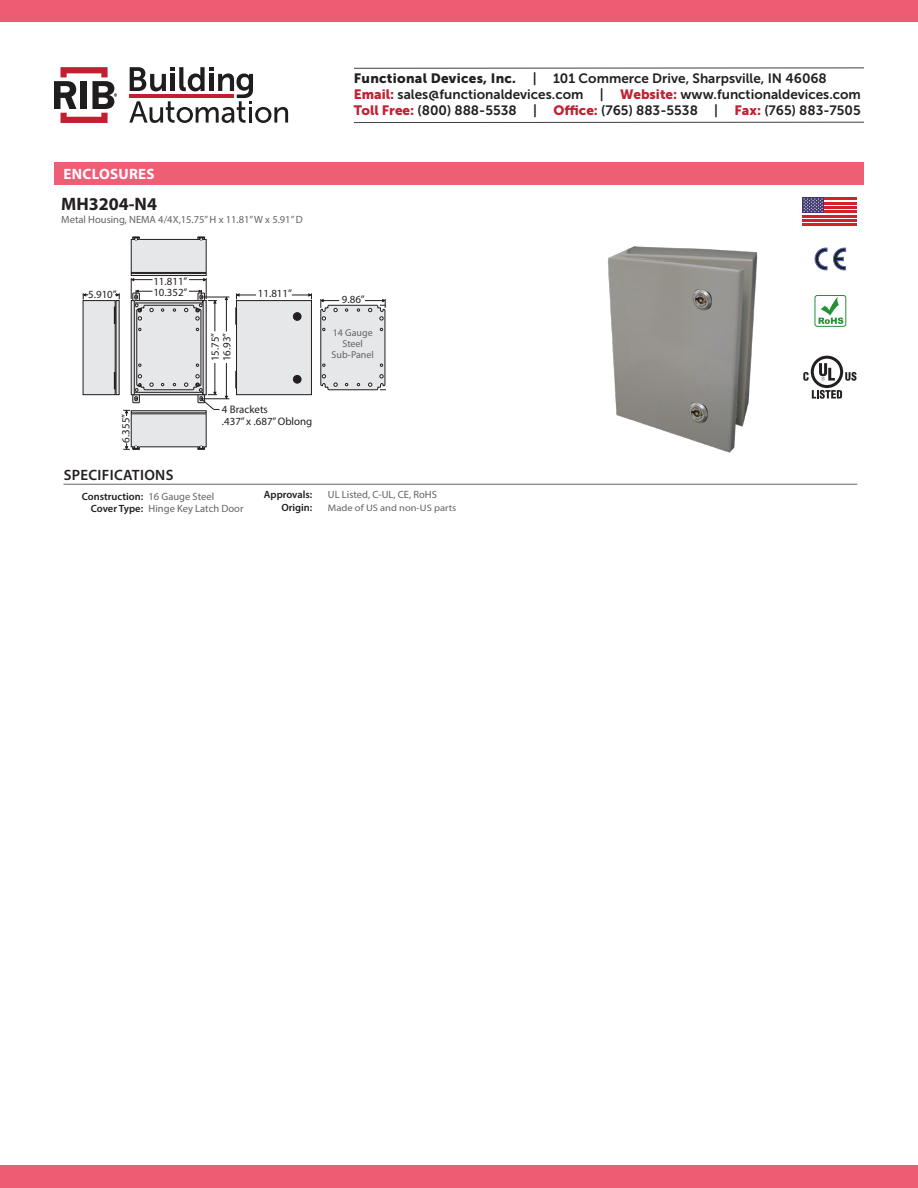
<style>
.page{position:relative;width:918px;height:1188px;background:#fff}
.page>*{position:absolute;margin:0;border:0;box-sizing:border-box;transform-origin:0 0}
.t1{font:700 18px "Myriad Pro";color:#231f20}
.t2{font:600 15px "Myriad Pro";letter-spacing:.02em;color:#231f20}
.t3{font:700 15px "Myriad Pro";letter-spacing:.02em;color:#fff}
.t4{font:13.5px/15.8px "Museo Sans 700";color:#231f20}
.t5{font:10.95px/11.9px "Myriad Pro";color:#231f20}
.t6{font:10.5px "Myriad Pro";color:#636366}
.t7{font:600 10.5px "Myriad Pro";color:#231f20}
.t8{font:10.05px/10.9px "Myriad Pro";color:#636366;text-align:center}
.t9{font:9.45px "Myriad Pro";color:#636366;scale:1.11 1}
.s1{font-family:"Museo Sans 900"}
.s2{font-family:"Museo Sans 900";color:#c22034}
</style>
<div class="page">
<svg style="left:54px;top:67px;width:63px;height:56px"></svg>
<svg style="left:129px;top:67px;width:159px;height:56px"></svg>
<hr style="left:354px;top:122px;width:510px;height:1px;background:#3e3e3f">
<hr style="left:354px;top:68px;width:510px;height:1px;background:#3e3e3f">
<div style="left:0;top:1165px;width:918px;height:23px;background:#ee5c74"></div>
<div style="left:0;top:0;width:918px;height:22px;background:#ee5c74"></div>
<img style="left:607px;top:246px;width:151px;height:207px">
<div style="left:237px;top:301px;width:74px;height:94px;background:#e6e7e9"></div>
<div style="left:236px;top:300px;width:76px;height:95px;border:1px solid #231f20"></div>
<div style="left:83px;top:301px;width:32px;height:94px;background:#e6e7e9"></div>
<div style="left:83px;top:300px;width:32px;height:95px;border:1px solid #231f20"></div>
<div style="left:293px;top:313px;width:8px;height:7px;background:#231f20;border-radius:50%"></div>
<div style="left:293px;top:312px;width:8px;height:9px;border:1px solid #231f20;border-radius:50%"></div>
<div style="left:293px;top:375px;width:8px;height:8px;background:#231f20;border-radius:50%"></div>
<div style="left:293px;top:375px;width:8px;height:8px;border:1px solid #231f20;border-radius:50%"></div>
<div style="left:131px;top:273px;width:75px;height:3px;border:1px solid #231f20"></div>
<div style="left:131px;top:239px;width:75px;height:33px;background:#e6e7e9"></div>
<div style="left:131px;top:239px;width:75px;height:34px;border:1px solid #231f20"></div>
<svg style="left:236px;top:293px;width:20px;height:6px"></svg>
<svg style="left:292px;top:293px;width:20px;height:6px"></svg>
<svg style="left:236px;top:371px;width:1px;height:17px"></svg>
<svg style="left:236px;top:308px;width:1px;height:16px"></svg>
<div style="left:131px;top:414px;width:75px;height:33px;background:#e6e7e9"></div>
<svg style="left:83px;top:293px;width:5px;height:6px"></svg>
<svg style="left:321px;top:299px;width:65px;height:91px;background:#d9d9db"></svg>
<svg style="left:114px;top:278px;width:115px;height:138px"></svg>
<svg style="left:133px;top:237px;width:6px;height:4px"></svg>
<svg style="left:198px;top:237px;width:7px;height:4px"></svg>
<svg style="left:198px;top:446px;width:7px;height:4px"></svg>
<svg style="left:123px;top:443px;width:16px;height:7px"></svg>
<hr style="left:63px;top:484px;width:794px;height:1px;background:#636366">
<svg style="left:833px;top:248px;width:13px;height:22px"></svg>
<svg style="left:815px;top:248px;width:12px;height:22px"></svg>
<svg style="left:803px;top:356px;width:53px;height:43px"></svg>
<svg style="left:819px;top:297px;width:24px;height:27px"></svg>
<div style="left:815px;top:295px;width:31px;height:32px;border:1px solid #269039;border-radius:2px"></div>
<svg style="left:802px;top:204px;width:54px;height:20px"></svg>
<hr style="left:802px;top:198px;width:54px;height:2px;background:#d5202a">
<hr style="left:802px;top:202px;width:54px;height:2px;background:#d5202a">
<hr style="left:802px;top:206px;width:54px;height:3px;background:#d5202a">
<hr style="left:802px;top:211px;width:54px;height:2px;background:#d5202a">
<hr style="left:802px;top:215px;width:54px;height:2px;background:#d5202a">
<hr style="left:802px;top:219px;width:54px;height:3px;background:#d5202a">
<hr style="left:802px;top:224px;width:54px;height:2px;background:#d5202a">
<div style="left:802px;top:198px;width:22px;height:15px;background:#3c3a6e"></div>
<svg style="left:803px;top:198px;width:20px;height:14px"></svg>
<div style="left:54px;top:162px;width:810px;height:22px;background:#ee5e75"></div>
<p class="t3" style="left:64px;top:164px;width:93px">ENCLOSURES</p>
<p class="t1" style="left:61px;top:193px;width:97px">MH3204-N4</p>
<p class="t6" style="left:61px;top:213px;width:243px">Metal Housing, NEMA 4/4X,15.75” H x 11.81” W x 5.91” D</p>
<p class="t4" style="left:354px;top:71px;width:509px"><span class="s1">Functional Devices, Inc.</span> | 101 Commerce Drive, Sharpsville, IN 46068<br><span class="s2">Email:</span> sales@functionaldevices.com | <span class="s2">Website:</span> www.functionaldevices.com<br><span class="s2">Toll Free:</span> (800) 888-5538 | <span class="s2">Office:</span> (765) 883-5538 | <span class="s2">Fax:</span> (765) 883-7505</p>
<p class="t5" style="left:153px;top:275px;width:36px">11.811”</p>
<p class="t5" style="left:88px;top:288px;width:30px">5.910”</p>
<p class="t5" style="left:153px;top:286px;width:36px">10.352”</p>
<p class="t5" style="left:258px;top:287px;width:36px">11.811”</p>
<p class="t5" style="left:209px;top:361px;width:30px;rotate:-90deg">15.75”<br>16.93”</p>
<p class="t5" style="left:342px;top:294px;width:24px">9.86”</p>
<p class="t8" style="left:332px;top:327px;width:44px">14 Gauge<br>Steel<br>Sub-Panel</p>
<p class="t5" style="left:120px;top:443px;width:30px;rotate:-90deg">6.355”</p>
<p class="t5" style="left:222px;top:403px;width:92px">4 Brackets<br>.437” x .687” Oblong</p>
<p class="t2" style="left:64px;top:465px;width:111px">SPECIFICATIONS</p>
<p class="t6" style="left:149px;top:490px;width:67px">16 Gauge Steel</p>
<p class="t6" style="left:149px;top:502px;width:96px">Hinge Key Latch Door</p>
<p class="t7" style="left:82px;top:490px;width:63px">Construction:</p>
<p class="t7" style="left:91px;top:502px;width:54px">Cover Type:</p>
<p class="t7" style="left:264px;top:488px;width:50px">Approvals:</p>
<p class="t7" style="left:281px;top:501px;width:32px">Origin:</p>
<p class="t6" style="left:328px;top:488px;width:110px">UL Listed, C-UL, CE, RoHS</p>
<p class="t9" style="left:328px;top:502px;width:117px">Made of US and non-US parts</p>
</div>
